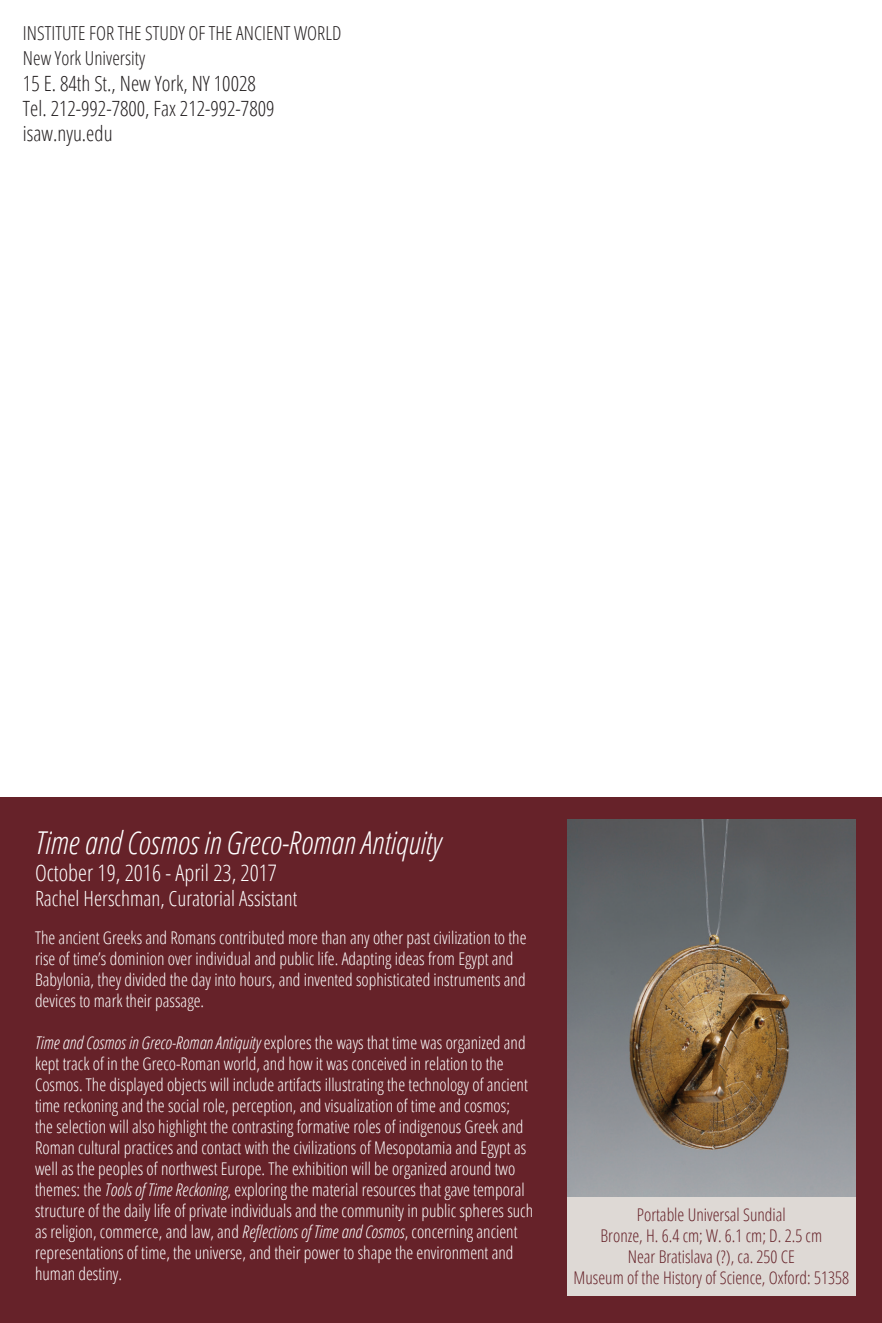
<style>
.page{position:relative;width:882px;height:1323px;background:#fff}
.page>*{position:absolute;margin:0;border:0;box-sizing:border-box;transform-origin:0 0}
.t1{font:italic 300 condensed 31.5px "Open Sans";color:#fff}
.t2{font:300 condensed 22.75px "Open Sans";color:#fff}
.t3{font:300 condensed 21px/25.2px "Open Sans";color:#231f20}
.t4{font:300 condensed 21px "Open Sans";color:#fff}
.t5{font:300 condensed 19.25px/25.2px "Open Sans";color:#231f20}
.t6{font:300 condensed 17.5px/21px "Open Sans";color:#fff}
.t7{font:300 condensed 17.5px/21px "Open Sans";color:#662229;text-align:center}
.s1{font-style:italic}
</style>
<div class="page">
<div style="left:0;top:797px;width:882px;height:526px;background:#662229"></div>
<img style="left:567px;top:819px;width:289px;height:378px">
<div style="left:567px;top:1197px;width:289px;height:98px;background:#ded9d5"></div>
<p class="t5" style="left:23px;top:20px;width:320px">INSTITUTE FOR THE STUDY OF THE ANCIENT WORLD<br>New York University</p>
<p class="t3" style="left:23px;top:70px;width:253px">15 E. 84th St., New York, NY 10028<br>Tel. 212-992-7800, Fax 212-992-7809 isaw.nyu.edu</p>
<h1 class="t1" style="left:35px;top:821px;width:407px">Time and Cosmos in Greco-Roman Antiquity</h1>
<h2 class="t2" style="left:35px;top:857px;width:244px">October 19, 2016 - April 23, 2017</h2>
<p class="t4" style="left:35px;top:884px;width:264px">Rachel Herschman, Curatorial Assistant</p>
<p class="t6" style="left:35px;top:927px;width:493px">The ancient Greeks and Romans contributed more than any other past civilization to the rise of time’s dominion over individual and public life. Adapting ideas from Egypt and Babylonia, they divided the day into hours, and invented sophisticated instruments and devices to mark their passage.</p>
<p class="t6" style="left:35px;top:1032px;width:500px"><span class="s1">Time and Cosmos in Greco-Roman Antiquity</span> explores the ways that time was organized and kept track of in the Greco-Roman world, and how it was conceived in relation to the Cosmos. The displayed objects will include artifacts illustrating the technology of ancient time reckoning and the social role, perception, and visualization of time and cosmos;<br>the selection will also highlight the contrasting formative roles of indigenous Greek and Roman cultural practices and contact with the civilizations of Mesopotamia and Egypt as well as the peoples of northwest Europe. The exhibition will be organized around two themes: the <span class="s1">Tools of Time Reckoning</span>, exploring the material resources that gave temporal structure of the daily life of private individuals and the community in public spheres such as religion, commerce, and law, and <span class="s1">Reflections of Time and Cosmos</span>, concerning ancient representations of time, the universe, and their power to shape the environment and human destiny.</p>
<p class="t7" style="left:574px;top:1203px;width:277px">Portable Universal Sundial<br>Bronze, H. 6.4 cm; W. 6.1 cm; D. 2.5 cm<br>Near Bratislava (?), ca. 250 CE<br>Museum of the History of Science, Oxford: 51358</p>
</div>
